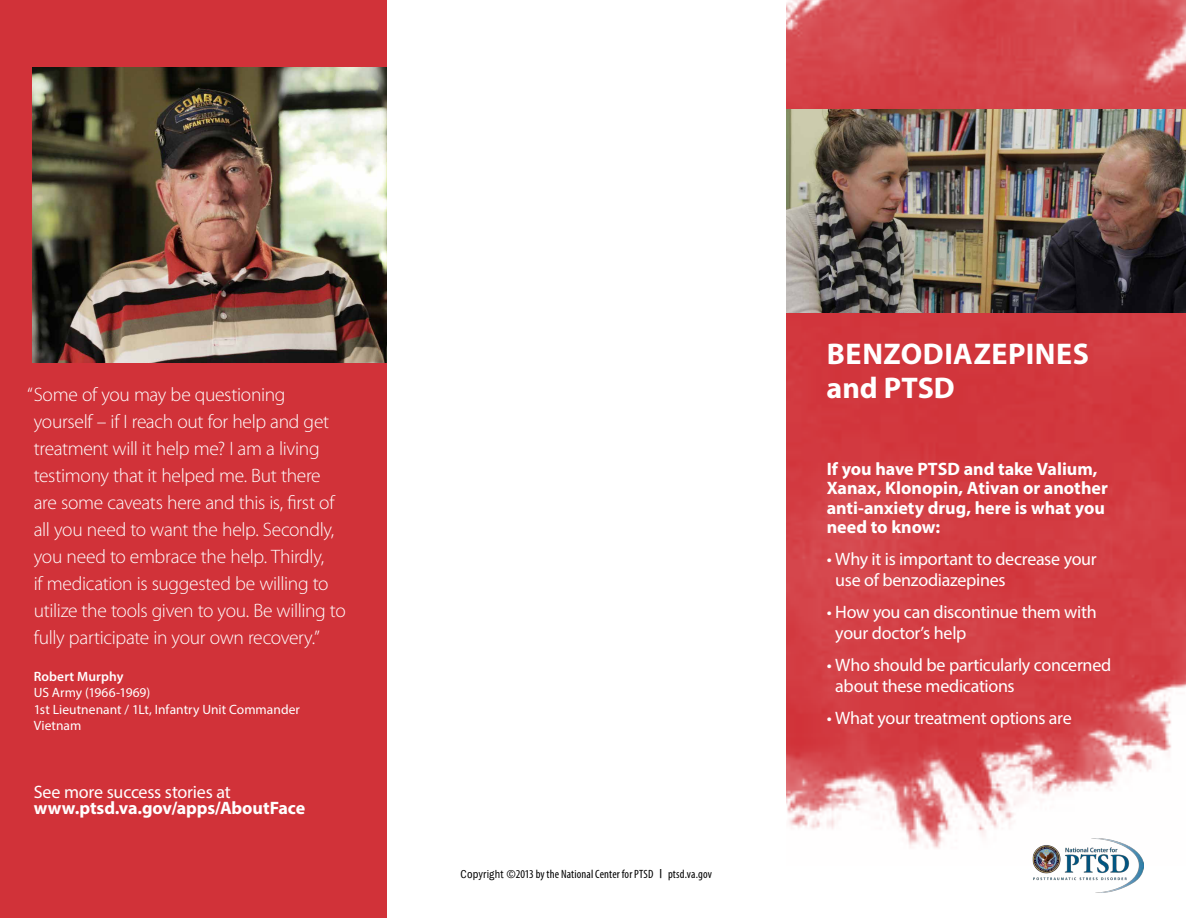
<style>
.page{position:relative;width:1186px;height:918px;background:#fff}
.page>*{position:absolute;margin:0;border:0;box-sizing:border-box;transform-origin:0 0}
.t1{font:700 30px "Myriad Pro";letter-spacing:.005em;color:#fff}
.t2{font:300 19.5px/27px "Myriad Pro";letter-spacing:-.02em;color:#fff}
.t3{font:18px/21px "Myriad Pro";letter-spacing:-.02em;color:#fff}
.t4{font:700 18px/19.5px "Myriad Pro";color:#fff}
.t5{font:13.5px/16.5px "Myriad Pro";color:#fff}
.t6{font:600 13.5px "Myriad Pro";letter-spacing:.005em;color:#fff}
.t7{font:condensed 12px "Myriad Pro";letter-spacing:.01em;color:#000}
.s1{font-family:"Franklin Gothic"}
.s2{font-family:"Frutiger";font-stretch:normal}
</style>
<div class="page">
<img style="left:786px;top:0;width:399px;height:865px">
<img style="left:786px;top:110px;width:399px;height:202px">
<img style="left:1031px;top:839px;width:112px;height:54px">
<div style="left:0;top:0;width:386px;height:918px;background:#d13239"></div>
<img style="left:33px;top:68px;width:353px;height:295px">
<p class="t2" style="left:34px;top:381px;width:313px;text-indent:-7px">“Some of you may be questioning yourself – if I reach out for help and get treatment will it help me? I am a living testimony that it helped me. But there are some caveats here and this is, first of all you need to want the help. Secondly, you need to embrace the help. Thirdly,<br>if medication is suggested be willing to utilize the tools given to you. Be willing to fully participate in your own recovery.”</p>
<p class="t6" style="left:34px;top:668px;width:91px">Robert Murphy</p>
<p class="t5" style="left:34px;top:684px;width:268px">US Army (1966-1969)<br>1st Lieutnenant / 1Lt, Infantry Unit Commander<br>Vietnam</p>
<p class="t3" style="left:34px;top:781px;width:198px">See more success stories at</p>
<p class="t4" style="left:34px;top:798px;width:273px">www.ptsd.va.gov/apps/AboutFace</p>
<p class="t7" style="left:460px;top:867px;width:253px"><span class="s1">Copyright ©</span>2013 by the National Center for PTSD <span class="s2">|</span> ptsd.va.gov</p>
<h1 class="t1" style="left:826px;top:334px;width:93px">Benzodia</h1>
<h1 class="t1" style="left:973px;top:334px;width:99px">zepines</h1>
<h1 class="t1" style="left:826px;top:369px;width:129px">and PTSD</h1>
<p class="t4" style="left:826px;top:459px;width:283px">If you have PTSD and take Valium,<br>Xanax, Klonopin, Ativan or another anti-anxiety drug, here is what you need to know:</p>
<p class="t3" style="left:835px;top:548px;width:263px;text-indent:-9px">• Why it is important to decrease your use of benzodiazepines</p>
<p class="t3" style="left:835px;top:601px;width:263px;text-indent:-9px">• How you can discontinue them with your doctor’s help</p>
<p class="t3" style="left:835px;top:654px;width:277px;text-indent:-9px">• Who should be particularly concerned about these medications</p>
<p class="t3" style="left:826px;top:707px;width:246px">• What your treatment options are</p>
</div>
